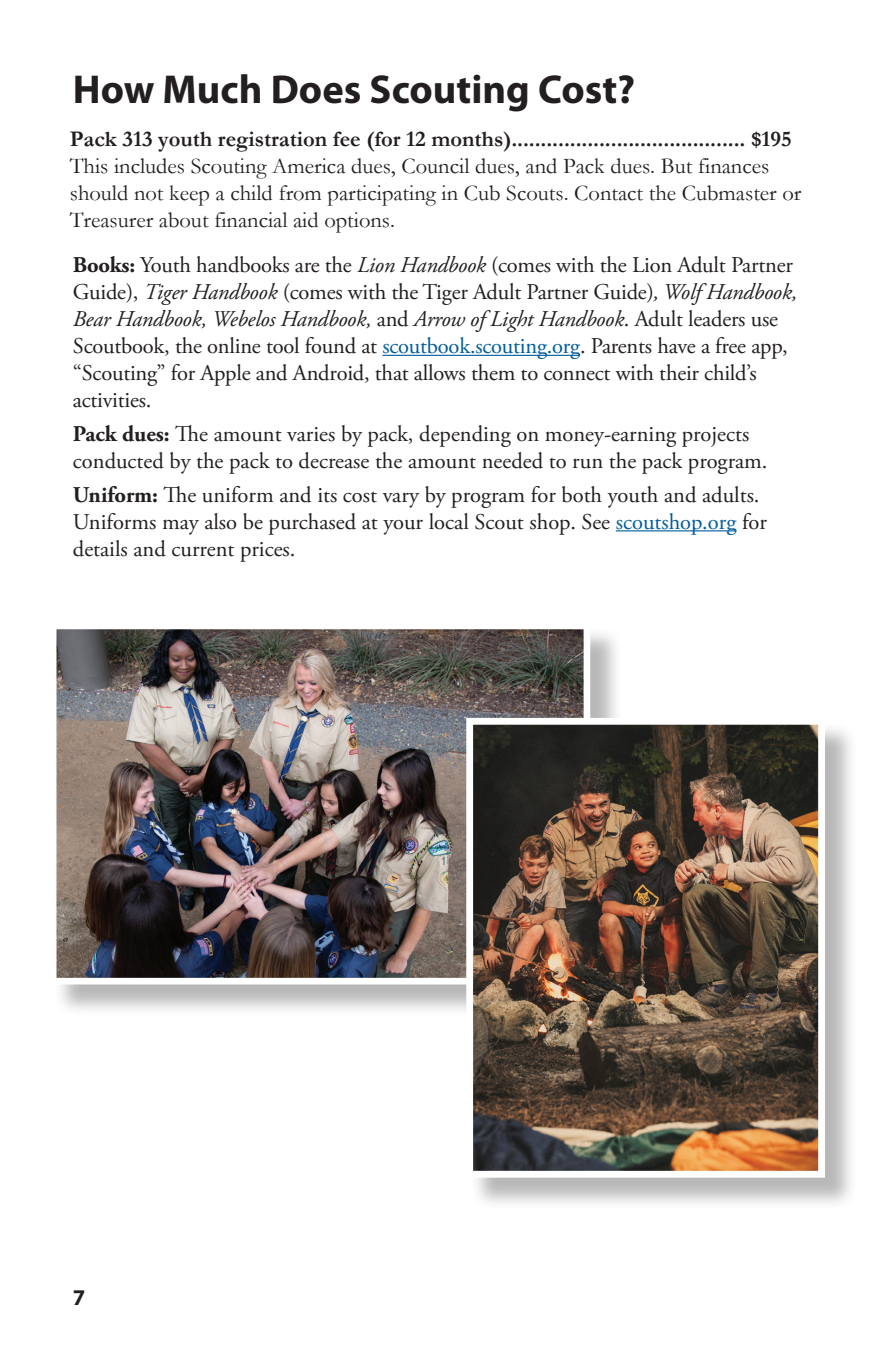
<style>
.page{position:relative;width:871px;height:1357px;background:#fff}
.page>*{position:absolute;margin:0;border:0;box-sizing:border-box;transform-origin:0 0}
.t1{font:700 40.5px "Myriad Pro";color:#231f20}
.t2{font:22.5px/27px "Adobe Garamond Pro";letter-spacing:-.005em;color:#231f20}
.t3{font:22.5px/27px "Garamond";color:#221e1f}
.t4{font:700 22.5px "Garamond";color:#221e1f}
.t5{font:700 22.5px "Myriad Pro";color:#231f20}
.s1{font-weight:700}
.s2{font-style:italic}
.s3{color:#005d9c}
</style>
<div class="page">
<div style="left:53px;top:626px;width:570px;height:391px;background:#231f20;opacity:.32"></div>
<img style="left:58px;top:630px;width:524px;height:346px">
<div style="left:50px;top:622px;width:540px;height:362px;border:7px solid #fff"></div>
<div style="left:470px;top:721px;width:388px;height:490px;background:#231f20;opacity:.32"></div>
<img style="left:474px;top:726px;width:343px;height:443px">
<div style="left:466px;top:718px;width:359px;height:459px;border:7px solid #fff"></div>
<hr style="left:382px;top:355px;width:198px;height:1px;background:#005d9c">
<hr style="left:616px;top:530px;width:120px;height:1px;background:#005d9c">
<p class="t1" style="left:73px;top:63px;width:564px">How Much Does Scouting Cost?</p>
<p class="t4" style="left:70px;top:124px;width:723px">Pack 313 youth registration fee (for 12 months)........................................ $195</p>
<p class="t3" style="left:70px;top:152px;width:733px">This includes Scouting America dues, Council dues, and Pack dues. But finances should not keep a child from participating in Cub Scouts. Contact the Cubmaster or<br>Treasurer about financial aid options.</p>
<p class="t2" style="left:73px;top:252px;width:726px"><span class="s1">Books:</span> Youth handbooks are the <span class="s2">Lion Handbook</span> (comes with the Lion Adult Partner Guide), <span class="s2">Tiger Handbook</span> (comes with the Tiger Adult Partner Guide)<span class="s2">, Wolf Handbook, Bear Handbook, Webelos Handbook,</span> and <span class="s2">Arrow of Light Handbook</span>. Adult leaders use Scoutbook, the online tool found at <span class="s3">scoutbook.scouting.org</span>. Parents have a free app, “Scouting” for Apple and Android, that allows them to connect with their child’s activities.</p>
<p class="t2" style="left:73px;top:421px;width:696px"><span class="s1">Pack dues:</span> The amount varies by pack, depending on money-earning projects conducted by the pack to decrease the amount needed to run the pack program.</p>
<p class="t2" style="left:73px;top:482px;width:695px"><span class="s1">Uniform:</span> The uniform and its cost vary by program for both youth and adults.<br>Uniforms may also be purchased at your local Scout shop. See <span class="s3">scoutshop.org</span> for details and current prices.</p>
<p class="t5" style="left:73px;top:1283px;width:14px">7</p>
</div>
